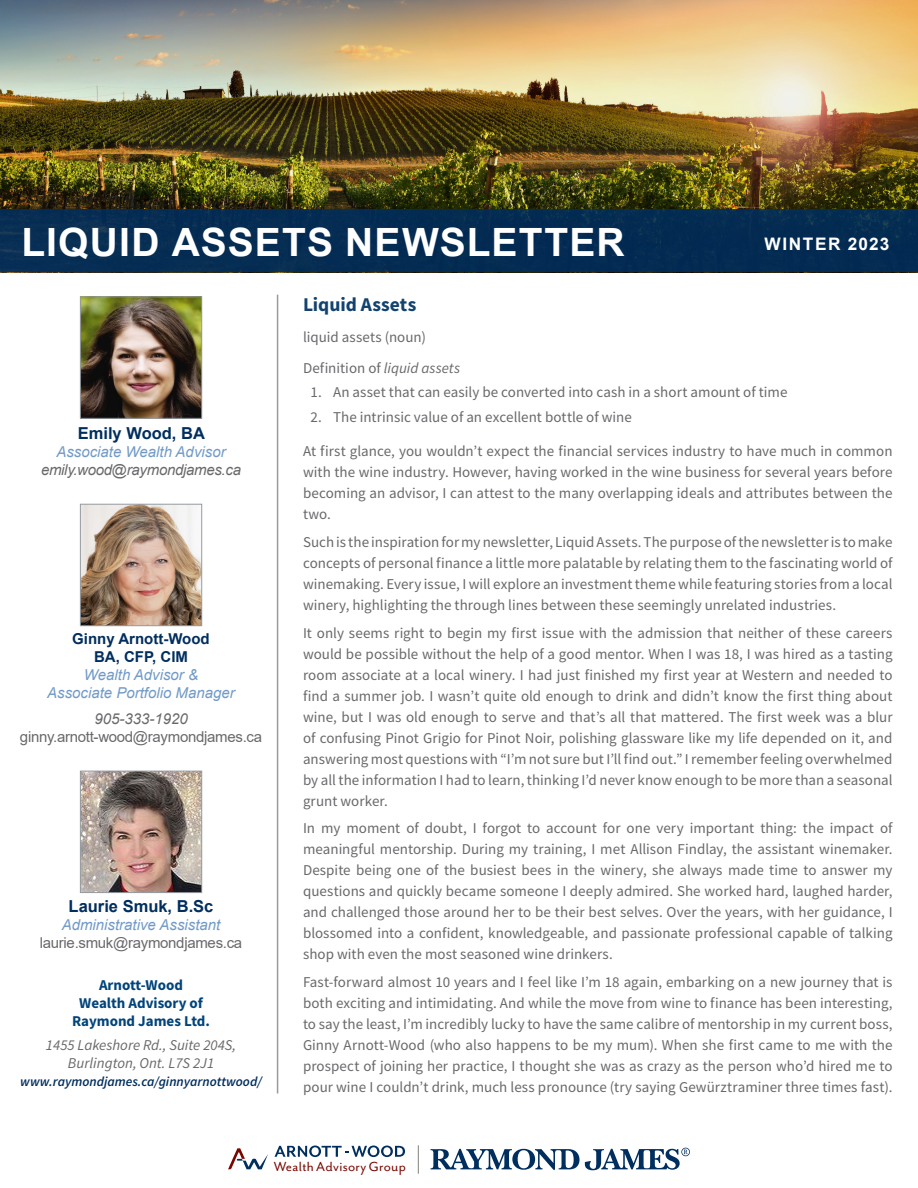
<style>
.page{position:relative;width:918px;height:1188px;background:#fff}
.page>*{position:absolute;margin:0;border:0;box-sizing:border-box;transform-origin:0 0}
.t1{font:700 39px "Arial";letter-spacing:.03em;color:#fff}
.t2{font:700 19.5px "Source Sans Pro";color:#12426e}
.t3{font:700 17.25px "Arial";letter-spacing:.095em;color:#fff}
.t4{font:700 16.5px "Arial";color:#002e5e}
.t5{font:15.15px "Mr Eaves San OT";letter-spacing:.02em;color:#790700}
.t6{font:15px/21px "Source Sans Pro";letter-spacing:.005em;color:#69696c;text-align:justify}
.t7{font:15px/18px "Arial";letter-spacing:-.02em;color:#69696c;text-align:center}
.t8{font:italic 15px/18px "Arial";color:#719ac7;text-align:center}
.t9{font:italic 15px/18px "Source Sans Pro";color:#69696c;text-align:center}
.t10{font:italic 15px/18px "Arial";letter-spacing:-.02em;color:#69696c;text-align:center}
.t11{font:700 15px/18px "Source Sans Pro";color:#00447b;text-align:center}
.t12{font:italic 600 13.5px "Source Sans Pro";color:#002e5e}
.s1{color:#719ac7}
.s2{font-weight:700;font-style:normal;color:#002e5e}
.s3{font-style:italic}
.s4{font-style:italic;color:#719ac7}
</style>
<div class="page">
<svg style="left:431px;top:1148px;width:259px;height:23px"></svg>
<svg style="left:418px;top:1145px;width:1px;height:29px"></svg>
<svg style="left:228px;top:1148px;width:40px;height:21px"></svg>
<svg style="left:275px;top:1146px;width:130px;height:11px"></svg>
<img style="left:0;top:0;width:918px;height:210px">
<hr style="left:277px;top:295px;width:1px;height:799px;background:#959ca1">
<img style="left:82px;top:506px;width:118px;height:118px">
<div style="left:80px;top:504px;width:122px;height:122px;border:1px solid #959ca1"></div>
<img style="left:82px;top:773px;width:118px;height:118px">
<div style="left:80px;top:771px;width:122px;height:122px;border:1px solid #959ca1"></div>
<div style="left:0;top:210px;width:918px;height:62px;background:#042c52"></div>
<img style="left:82px;top:299px;width:118px;height:118px">
<div style="left:80px;top:297px;width:122px;height:122px;border:1px solid #959ca1"></div>
<p class="t1" style="left:21px;top:214px;width:605px">LIQUID ASSETS NEWSLETTER</p>
<p class="t3" style="left:764px;top:232px;width:126px">WINTER 2023</p>
<p class="t4" style="left:78px;top:421px;width:129px">Emily Wood, BA</p>
<p class="t10" style="left:41px;top:443px;width:201px"><span class="s1">Associate Wealth Advisor </span>emily.wood@raymondjames.ca</p>
<p class="t8" style="left:47px;top:629px;width:189px"><span class="s2">Ginny Arnott-Wood<br>BA, CFP, CIM<br></span>Wealth Advisor &amp;<br>Associate Portfolio Manager</p>
<p class="t7" style="left:20px;top:710px;width:244px"><span class="s3">905-333-1920 </span>ginny.arnott-wood@raymondjames.ca</p>
<p class="t4" style="left:69px;top:895px;width:146px">Laurie Smuk, B.Sc</p>
<p class="t7" style="left:40px;top:916px;width:204px"><span class="s4">Administrative Assistant </span>laurie.smuk@raymondjames.ca</p>
<p class="t11" style="left:72px;top:975px;width:139px">Arnott-Wood<br>Wealth Advisory of<br>Raymond James Ltd.</p>
<p class="t9" style="left:46px;top:1036px;width:192px">1455 Lakeshore Rd., Suite 204S,<br>Burlington, Ont. L7S 2J1</p>
<p class="t12" style="left:20px;top:1073px;width:243px">www.raymondjames.ca/ginnyarnottwood/</p>
<p class="t2" style="left:303px;top:291px;width:115px">Liquid Assets</p>
<p class="t6" style="left:303px;top:327px;width:124px">liquid assets (noun)</p>
<p class="t6" style="left:303px;top:358px;width:159px">Definition of <span class="s3">liquid assets</span></p>
<p class="t6" style="left:311px;top:382px;width:478px">1. An asset that can easily be converted into cash in a short amount of time</p>
<p class="t6" style="left:311px;top:406px;width:323px">2. The intrinsic value of an excellent bottle of wine</p>
<p class="t6" style="left:303px;top:441px;width:591px">At first glance, you wouldn’t expect the financial services industry to have much in common with the wine industry. However, having worked in the wine business for several years before becoming an advisor, I can attest to the many overlapping ideals and attributes between the two.</p>
<p class="t6" style="left:303px;top:531px;width:591px">Such is the inspiration for my newsletter, Liquid Assets. The purpose of the newsletter is to make concepts of personal finance a little more palatable by relating them to the fascinating world of winemaking. Every issue, I will explore an investment theme while featuring stories from a local winery, highlighting the through lines between these seemingly unrelated industries.</p>
<p class="t6" style="left:303px;top:622px;width:591px">It only seems right to begin my first issue with the admission that neither of these careers would be possible without the help of a good mentor. When I was 18, I was hired as a tasting room associate at a local winery. I had just finished my first year at Western and needed to find a summer job. I wasn’t quite old enough to drink and didn’t know the first thing about wine, but I was old enough to serve and that’s all that mattered. The first week was a blur of confusing Pinot Grigio for Pinot Noir, polishing glassware like my life depended on it, and answering most questions with “I’m not sure but I’ll find out.” I remember feeling overwhelmed by all the information I had to learn, thinking I’d never know enough to be more than a seasonal grunt worker.</p>
<p class="t6" style="left:303px;top:818px;width:591px">In my moment of doubt, I forgot to account for one very important thing: the impact of meaningful mentorship. During my training, I met Allison Findlay, the assistant winemaker.<br>Despite being one of the busiest bees in the winery, she always made time to answer my questions and quickly became someone I deeply admired. She worked hard, laughed harder, and challenged those around her to be their best selves. Over the years, with her guidance, I blossomed into a confident, knowledgeable, and passionate professional capable of talking shop with even the most seasoned wine drinkers.</p>
<p class="t6" style="left:303px;top:972px;width:591px">Fast-forward almost 10 years and I feel like I’m 18 again, embarking on a new journey that is both exciting and intimidating. And while the move from wine to finance has been interesting, to say the least, I’m incredibly lucky to have the same calibre of mentorship in my current boss, Ginny Arnott-Wood (who also happens to be my mum). When she first came to me with the prospect of joining her practice, I thought she was as crazy as the person who’d hired me to pour wine I couldn’t drink, much less pronounce (try saying Gewürztraminer three times fast).</p>
<p class="t5" style="left:274px;top:1159px;width:134px">Wealth Advisory Group</p>
</div>
